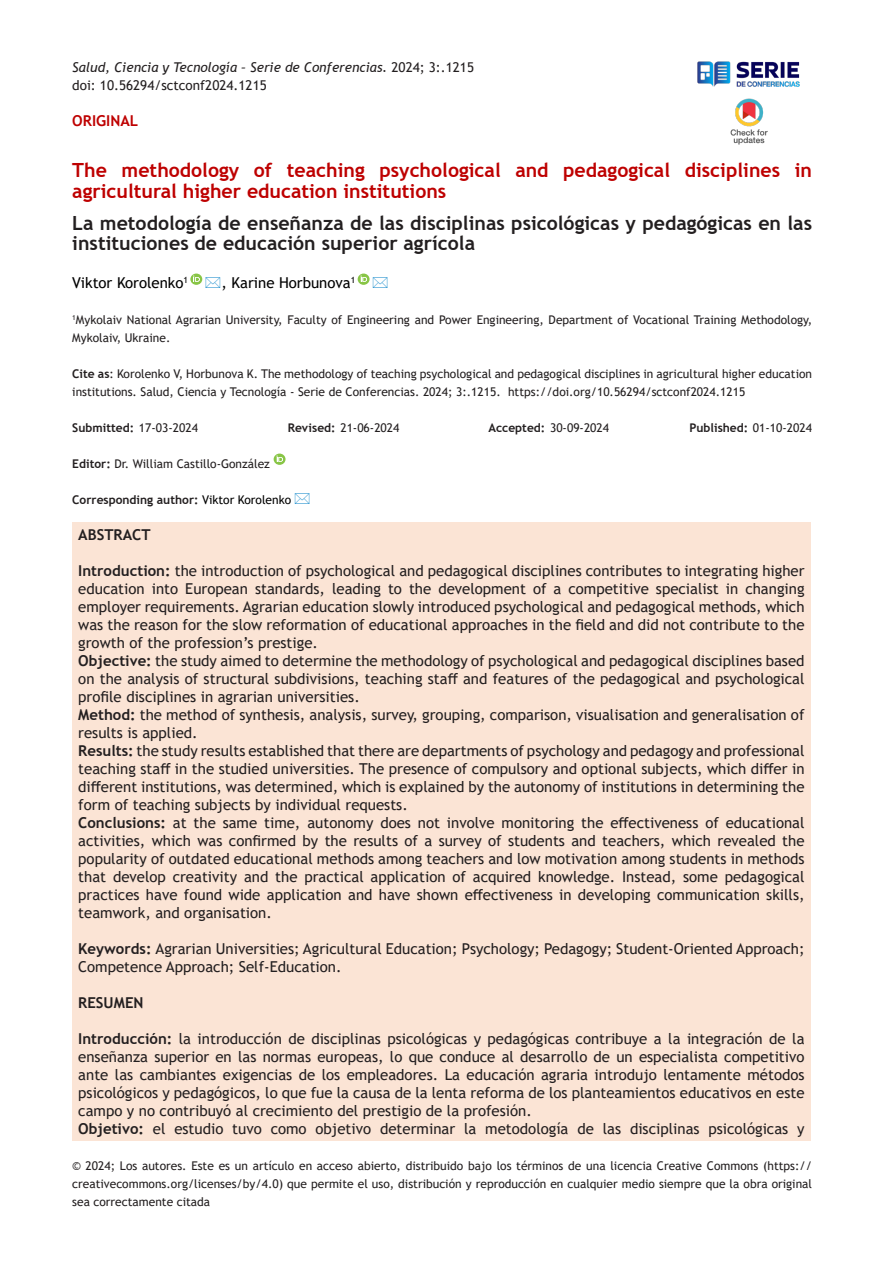
<style>
.page{position:relative;width:893px;height:1263px;background:#fff}
.page>*{position:absolute;margin:0;border:0;box-sizing:border-box;transform-origin:0 0}
.t1{font:700 19.5px/19.5px "Trebuchet MS";color:#231f20}
.t2{font:700 19.5px/21px "Trebuchet MS";color:#be0000}
.t3{font:15px/18px "Trebuchet MS";color:#231f20;text-align:justify}
.t4{font:15px "Trebuchet MS";color:#000}
.t5{font:700 15px "Trebuchet MS";color:#231f20}
.t6{font:700 15px "Trebuchet MS";color:#be0000}
.t7{font:italic 13.5px "Trebuchet MS";color:#231f20}
.t8{font:13.5px "Trebuchet MS";color:#231f20}
.t9{font:12px/18px "Trebuchet MS";color:#231f20}
.t10{font:700 12px "Trebuchet MS";color:#231f20}
.s1{font-style:normal}
.s2{font-weight:700}
.s3{font-weight:400}
.s4{font-weight:400;color:#000}
</style>
<div class="page">
<img style="left:697px;top:61px;width:103px;height:26px">
<img style="left:730px;top:98px;width:38px;height:47px">
<div style="left:72px;top:522px;width:739px;height:618px;background:#fbe4d5"></div>
<svg style="left:274px;top:454px;width:12px;height:11px"></svg>
<svg style="left:190px;top:274px;width:13px;height:11px"></svg>
<svg style="left:358px;top:274px;width:12px;height:11px"></svg>
<p class="t7" style="left:72px;top:59px;width:403px">Salud, Ciencia y Tecnología – Serie de Conferencias. <span class="s1">2024; 3:.1215</span></p>
<p class="t8" style="left:72px;top:77px;width:196px">doi: 10.56294/sctconf2024.1215</p>
<p class="t6" style="left:72px;top:111px;width:67px">ORIGINAL</p>
<p class="t2" style="left:72px;top:159px;width:741px">The methodology of teaching psychological and pedagogical disciplines in agricultural higher education institutions</p>
<p class="t1" style="left:72px;top:214px;width:741px">La metodología de enseñanza de las disciplinas psicológicas y pedagógicas en las instituciones de educación superior agrícola</p>
<p class="t4" style="left:72px;top:273px;width:117px">Viktor Korolenko<sup>1</sup></p>
<p class="t4" style="left:222px;top:273px;width:135px">, Karine Horbunova<sup>1</sup></p>
<p class="t9" style="left:72px;top:311px;width:741px"><sup>1</sup>Mykolaiv National Agrarian University, Faculty of Engineering and Power Engineering, Department of Vocational Training Methodology,<br>Mykolaiv, Ukraine.</p>
<p class="t9" style="left:72px;top:365px;width:741px"><span class="s2">Cite as</span>: Korolenko V, Horbunova K. The methodology of teaching psychological and pedagogical disciplines in agricultural higher education institutions. Salud, Ciencia y Tecnología - Serie de Conferencias. 2024; 3:.1215. https://doi.org/10.56294/sctconf2024.1215</p>
<p class="t10" style="left:72px;top:420px;width:127px">Submitted: <span class="s3">17-03-2024</span></p>
<p class="t9" style="left:288px;top:419px;width:113px"><span class="s2">Revised:</span> 21-06-2024</p>
<p class="t9" style="left:488px;top:419px;width:122px"><span class="s2">Accepted:</span> 30-09-2024</p>
<p class="t10" style="left:689px;top:420px;width:124px">Published: <span class="s3">01-10-2024</span></p>
<p class="t9" style="left:72px;top:455px;width:199px"><span class="s2">Editor:</span> Dr. William Castillo-González</p>
<p class="t10" style="left:72px;top:492px;width:220px">Corresponding author: <span class="s4">Viktor Korolenko</span></p>
<p class="t5" style="left:78px;top:525px;width:74px">ABSTRACT</p>
<p class="t3" style="left:78px;top:562px;width:728px"><span class="s2">Introduction:</span> the introduction of psychological and pedagogical disciplines contributes to integrating higher education into European standards, leading to the development of a competitive specialist in changing employer requirements. Agrarian education slowly introduced psychological and pedagogical methods, which was the reason for the slow reformation of educational approaches in the field and did not contribute to the growth of the profession’s prestige.</p>
<p class="t3" style="left:78px;top:652px;width:728px"><span class="s2">Objective:</span> the study aimed to determine the methodology of psychological and pedagogical disciplines based on the analysis of structural subdivisions, teaching staff and features of the pedagogical and psychological profile disciplines in agrarian universities.</p>
<p class="t3" style="left:78px;top:706px;width:728px"><span class="s2">Method:</span> the method of synthesis, analysis, survey, grouping, comparison, visualisation and generalisation of results is applied.</p>
<p class="t3" style="left:78px;top:742px;width:728px"><span class="s2">Results:</span> the study results established that there are departments of psychology and pedagogy and professional teaching staff in the studied universities. The presence of compulsory and optional subjects, which differ in different institutions, was determined, which is explained by the autonomy of institutions in determining the form of teaching subjects by individual requests.</p>
<p class="t3" style="left:78px;top:814px;width:728px"><span class="s2">Conclusions:</span> at the same time, autonomy does not involve monitoring the effectiveness of educational activities, which was confirmed by the results of a survey of students and teachers, which revealed the popularity of outdated educational methods among teachers and low motivation among students in methods that develop creativity and the practical application of acquired knowledge. Instead, some pedagogical practices have found wide application and have shown effectiveness in developing communication skills, teamwork, and organisation.</p>
<p class="t3" style="left:78px;top:940px;width:728px"><span class="s2">Keywords:</span> Agrarian Universities; Agricultural Education; Psychology; Pedagogy; Student-Oriented Approach;<br>Competence Approach; Self-Education.</p>
<p class="t5" style="left:78px;top:993px;width:67px">RESUMEN</p>
<p class="t3" style="left:78px;top:1030px;width:728px"><span class="s2">Introducción:</span> la introducción de disciplinas psicológicas y pedagógicas contribuye a la integración de la enseñanza superior en las normas europeas, lo que conduce al desarrollo de un especialista competitivo ante las cambiantes exigencias de los empleadores. La educación agraria introdujo lentamente métodos psicológicos y pedagógicos, lo que fue la causa de la lenta reforma de los planteamientos educativos en este campo y no contribuyó al crecimiento del prestigio de la profesión.</p>
<p class="t3" style="left:78px;top:1120px;width:728px"><span class="s2">Objetivo:</span> el estudio tuvo como objetivo determinar la metodología de las disciplinas psicológicas y</p>
<p class="t9" style="left:72px;top:1157px;width:741px;text-align:justify">© 2024; Los autores. Este es un artículo en acceso abierto, distribuido bajo los términos de una licencia Creative Commons (https:// creativecommons.org/licenses/by/4.0) que permite el uso, distribución y reproducción en cualquier medio siempre que la obra original sea correctamente citada</p>
</div>
